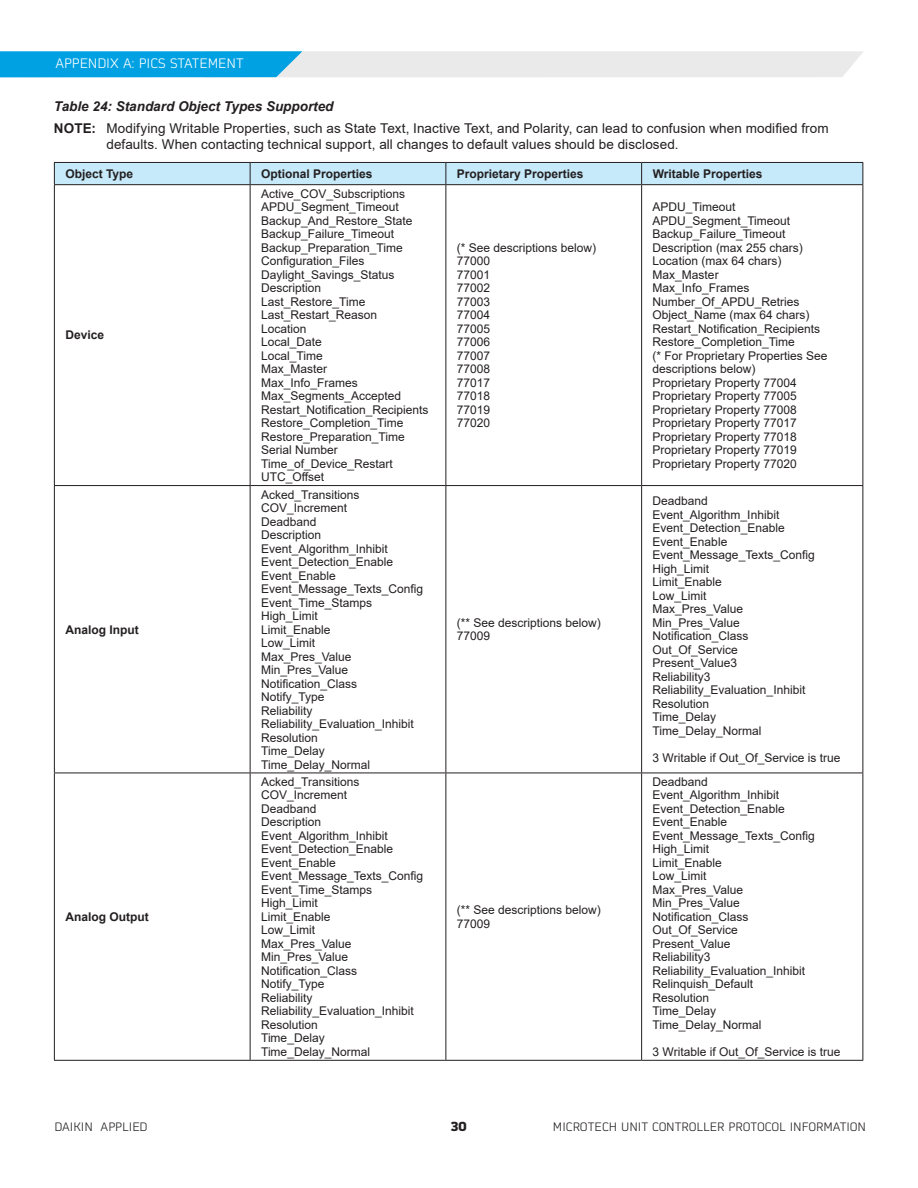
<style>
.page{position:relative;width:918px;height:1188px;background:#fff}
.page>*{position:absolute;margin:0;border:0;box-sizing:border-box;transform-origin:0 0}
.t1{font:13.5px/21.8px "Arial";letter-spacing:.005em;color:#231f20}
.t2{font:300 13.5px "Martian B Thai";color:#fff}
.t3{font:700 13.5px "Martian B Thai";color:#231f20}
.t4{font:12px/13.5px "Arial";color:#231f20}
.t5{font:700 12px "Arial";color:#231f20}
.t6{font:300 12px "Martian B Thai";color:#231f20}
.s1{font-weight:700;font-style:italic}
.s2{font-weight:700}
</style>
<div class="page">
<svg style="left:0;top:51px;width:863px;height:26px;background:#9cd2e8"></svg>
<hr style="left:54px;top:185px;width:1px;height:300px;background:#231f20">
<hr style="left:250px;top:185px;width:1px;height:300px;background:#231f20">
<hr style="left:446px;top:185px;width:1px;height:300px;background:#231f20">
<hr style="left:641px;top:185px;width:1px;height:300px;background:#231f20">
<hr style="left:862px;top:185px;width:1px;height:300px;background:#231f20">
<hr style="left:54px;top:485px;width:196px;height:1px;background:#231f20">
<hr style="left:54px;top:486px;width:1px;height:287px;background:#231f20">
<hr style="left:250px;top:485px;width:196px;height:1px;background:#231f20">
<hr style="left:250px;top:486px;width:1px;height:287px;background:#231f20">
<hr style="left:446px;top:485px;width:196px;height:1px;background:#231f20">
<hr style="left:446px;top:486px;width:1px;height:287px;background:#231f20">
<hr style="left:642px;top:485px;width:221px;height:1px;background:#231f20">
<hr style="left:641px;top:486px;width:1px;height:287px;background:#231f20">
<hr style="left:862px;top:486px;width:1px;height:287px;background:#231f20">
<hr style="left:54px;top:773px;width:196px;height:1px;background:#231f20">
<hr style="left:54px;top:773px;width:1px;height:287px;background:#231f20">
<hr style="left:250px;top:773px;width:196px;height:1px;background:#231f20">
<hr style="left:250px;top:773px;width:1px;height:287px;background:#231f20">
<hr style="left:446px;top:773px;width:196px;height:1px;background:#231f20">
<hr style="left:446px;top:773px;width:1px;height:287px;background:#231f20">
<hr style="left:642px;top:773px;width:221px;height:1px;background:#231f20">
<hr style="left:641px;top:773px;width:1px;height:287px;background:#231f20">
<hr style="left:862px;top:773px;width:1px;height:287px;background:#231f20">
<hr style="left:54px;top:1060px;width:196px;height:1px;background:#231f20">
<hr style="left:250px;top:1060px;width:196px;height:1px;background:#231f20">
<hr style="left:446px;top:1060px;width:196px;height:1px;background:#231f20">
<hr style="left:642px;top:1060px;width:221px;height:1px;background:#231f20">
<div style="left:54px;top:162px;width:809px;height:22px;background:#c6eafa"></div>
<hr style="left:54px;top:184px;width:196px;height:1px;background:#231f20">
<hr style="left:250px;top:184px;width:196px;height:1px;background:#231f20">
<hr style="left:446px;top:184px;width:196px;height:1px;background:#231f20">
<hr style="left:642px;top:184px;width:221px;height:1px;background:#231f20">
<p class="t2" style="left:56px;top:53px;width:17px">APPENDI</p>
<p class="t2" style="left:110px;top:53px;width:77px">X A: PICS STATEMENT</p>
<p class="t1" style="left:54px;top:95px;width:776px"><span class="s1">Table 24: Standard Object Types Supported<br></span><span class="s2">NOTE:</span> Modifying Writable Properties, such as State Text, Inactive Text, and Polarity, can lead to confusion when modified from</p>
<p class="t1" style="left:107px;top:134px;width:574px">defaults. When contacting technical support, all changes to default values should be disclosed.</p>
<p class="t5" style="left:65px;top:165px;width:69px">Object Type</p>
<p class="t5" style="left:261px;top:165px;width:113px">Optional Properties</p>
<p class="t5" style="left:457px;top:165px;width:128px">Proprietary Properties</p>
<p class="t5" style="left:653px;top:165px;width:111px">Writable Properties</p>
<p class="t5" style="left:65px;top:327px;width:40px">Device</p>
<p class="t5" style="left:65px;top:621px;width:75px">Analog Input</p>
<p class="t5" style="left:65px;top:908px;width:85px">Analog Output</p>
<p class="t4" style="left:261px;top:187px;width:169px">Active_COV_Subscriptions<br>APDU_Segment_Timeout<br>Backup_And_Restore_State<br>Backup_Failure_Timeout<br>Backup_Preparation_Time<br>Configuration_Files<br>Daylight_Savings_Status<br>Description<br>Last_Restore_Time<br>Last_Restart_Reason<br>Location<br>Local_Date<br>Local_Time<br>Max_Master<br>Max_Info_Frames<br>Max_Segments_Accepted<br>Restart_Notification_Recipients<br>Restore_Completion_Time<br>Restore_Preparation_Time<br>Serial Number<br>Time_of_Device_Restart<br>UTC_Offset</p>
<p class="t4" style="left:261px;top:488px;width:164px">Acked_Transitions<br>COV_Increment<br>Deadband<br>Description<br>Event_Algorithm_Inhibit<br>Event_Detection_Enable<br>Event_Enable<br>Event_Message_Texts_Config<br>Event_Time_Stamps<br>High_Limit<br>Limit_Enable<br>Low_Limit<br>Max_Pres_Value<br>Min_Pres_Value<br>Notification_Class<br>Notify_Type<br>Reliability<br>Reliability_Evaluation_Inhibit<br>Resolution<br>Time_Delay<br>Time_Delay_Normal</p>
<p class="t4" style="left:261px;top:775px;width:164px">Acked_Transitions<br>COV_Increment<br>Deadband<br>Description<br>Event_Algorithm_Inhibit<br>Event_Detection_Enable<br>Event_Enable<br>Event_Message_Texts_Config<br>Event_Time_Stamps<br>High_Limit<br>Limit_Enable<br>Low_Limit<br>Max_Pres_Value<br>Min_Pres_Value<br>Notification_Class<br>Notify_Type<br>Reliability<br>Reliability_Evaluation_Inhibit<br>Resolution<br>Time_Delay<br>Time_Delay_Normal</p>
<p class="t4" style="left:457px;top:241px;width:141px">(* See descriptions below)<br>77000<br>77001<br>77002<br>77003<br>77004<br>77005<br>77006<br>77007<br>77008<br>77017<br>77018<br>77019<br>77020</p>
<p class="t4" style="left:457px;top:616px;width:146px">(** See descriptions below)<br>77009</p>
<p class="t4" style="left:457px;top:903px;width:146px">(** See descriptions below)<br>77009</p>
<p class="t4" style="left:653px;top:200px;width:176px">APDU_Timeout<br>APDU_Segment_Timeout<br>Backup_Failure_Timeout<br>Description (max 255 chars)<br>Location (max 64 chars)<br>Max_Master<br>Max_Info_Frames<br>Number_Of_APDU_Retries<br>Object_Name (max 64 chars)<br>Restart_Notification_Recipients<br>Restore_Completion_Time<br>(* For Proprietary Properties See descriptions below)<br>Proprietary Property 77004<br>Proprietary Property 77005<br>Proprietary Property 77008<br>Proprietary Property 77017<br>Proprietary Property 77018<br>Proprietary Property 77019<br>Proprietary Property 77020</p>
<p class="t4" style="left:653px;top:494px;width:164px">Deadband<br>Event_Algorithm_Inhibit<br>Event_Detection_Enable<br>Event_Enable<br>Event_Message_Texts_Config<br>High_Limit<br>Limit_Enable<br>Low_Limit<br>Max_Pres_Value<br>Min_Pres_Value<br>Notification_Class<br>Out_Of_Service<br>Present_Value3<br>Reliability3<br>Reliability_Evaluation_Inhibit<br>Resolution<br>Time_Delay<br>Time_Delay_Normal</p>
<p class="t4" style="left:653px;top:751px;width:189px">3 Writable if Out_Of_Service is true</p>
<p class="t4" style="left:653px;top:775px;width:164px">Deadband<br>Event_Algorithm_Inhibit<br>Event_Detection_Enable<br>Event_Enable<br>Event_Message_Texts_Config<br>High_Limit<br>Limit_Enable<br>Low_Limit<br>Max_Pres_Value<br>Min_Pres_Value<br>Notification_Class<br>Out_Of_Service<br>Present_Value<br>Reliability3<br>Reliability_Evaluation_Inhibit<br>Relinquish_Default<br>Resolution<br>Time_Delay<br>Time_Delay_Normal</p>
<p class="t4" style="left:653px;top:1045px;width:189px">3 Writable if Out_Of_Service is true</p>
<p class="t6" style="left:54px;top:1118px;width:95px">DAIKIN APPLIED</p>
<p class="t3" style="left:450px;top:1115px;width:18px">30</p>
<p class="t6" style="left:553px;top:1118px;width:17px">MICRO</p>
<p class="t6" style="left:588px;top:1118px;width:49px">TECH UNIT</p>
<p class="t6" style="left:652px;top:1118px;width:15px">CONTROLLER</p>
<p class="t6" style="left:729px;top:1118px;width:15px">PROTOCOL</p>
<p class="t6" style="left:790px;top:1118px;width:12px">INFORMATION</p>
</div>
